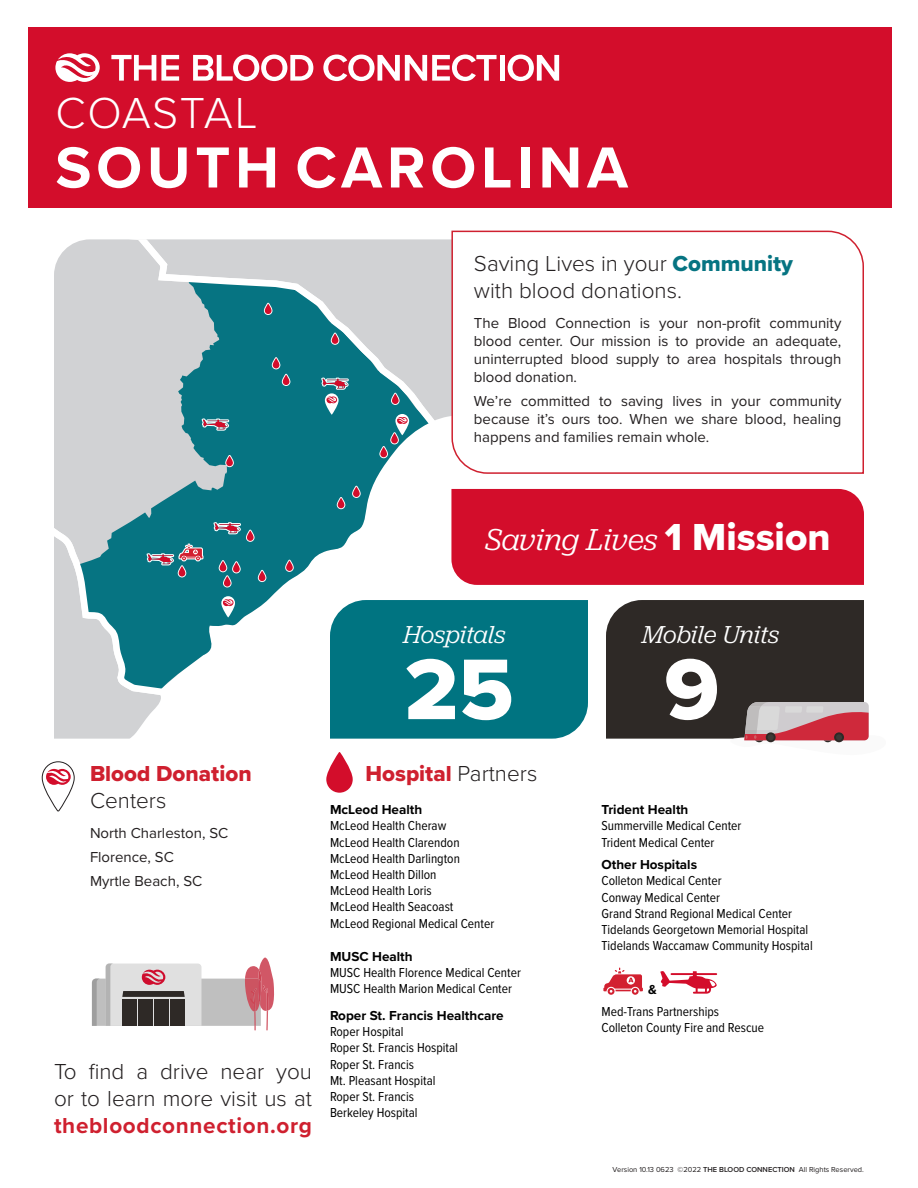
<style>
.page{position:relative;width:918px;height:1188px;background:#fff}
.page>*{position:absolute;margin:0;border:0;box-sizing:border-box;transform-origin:0 0}
.Hospital{font:89.25px "Proxima Nova Extrabld";color:#fff}
.Head{font:700 60px "Proxima Nova";letter-spacing:.08em;color:#fff}
.Head-2{font:300 45px "Proxima Nova";letter-spacing:.03em;color:#fff}
.Hospital-2{font:italic 31.5px "Jubilat";color:#fff}
.Hospital-3{font:italic 25.5px "Jubilat";letter-spacing:-.005em;color:#fff}
.Head-3{font:300 22.5px/27px "Proxima Nova";color:#231f20}
.t1{font:22.5px/27px "Proxima Nova Extrabld";color:#cf202f}
.t2{font:15px/18px "Proxima Nova";color:#231f20;text-align:justify}
.Hospital__Letter_V{font:13.5px/16.2px "Proxima Nova Cond";color:#000}
.Health_System__Lette{font:700 13.5px "Proxima Nova";color:#000}
.t3{font:7.5px "Proxima Nova";color:#231f20}
.s1{font-family:"Proxima Nova Extrabld";font-weight:400;color:#067482}
.s2{font-family:"Proxima Nova Extrabld";font-style:normal;font-size:39px}
.s3{font-family:"Proxima Nova";font-weight:300;color:#231f20}
.s4{font-weight:700;color:#cf202f}
.s5{font-family:"Proxima Nova";font-weight:700}
.s6{font-weight:600}
</style>
<div class="page">
<svg style="left:603px;top:967px;width:40px;height:28px"></svg>
<svg style="left:660px;top:971px;width:57px;height:23px"></svg>
<div style="left:28px;top:27px;width:864px;height:180px;background:#d30d2b"></div>
<svg style="left:193px;top:55px;width:120px;height:26px"></svg>
<svg style="left:111px;top:55px;width:68px;height:26px"></svg>
<svg style="left:323px;top:55px;width:174px;height:26px"></svg>
<div style="left:500px;top:55px;width:5px;height:26px;background:#fff"></div>
<svg style="left:508px;top:55px;width:51px;height:26px"></svg>
<svg style="left:55px;top:53px;width:45px;height:29px"></svg>
<svg style="left:42px;top:761px;width:33px;height:51px"></svg>
<svg style="left:92px;top:239px;width:496px;height:500px"></svg>
<svg style="left:172px;top:436px;width:257px;height:256px;fill:#067482"></svg>
<svg style="left:92px;top:239px;width:352px;height:197px;background:#78aab1"></svg>
<svg style="left:54px;top:239px;width:38px;height:500px;background:#d5d6d8"></svg>
<svg style="left:54px;top:246px;width:118px;height:454px;background:#aac1c5"></svg>
<svg style="left:202px;top:418px;width:27px;height:13px"></svg>
<svg style="left:214px;top:522px;width:41px;height:20px"></svg>
<svg style="left:225px;top:455px;width:9px;height:12px"></svg>
<svg style="left:331px;top:333px;width:8px;height:12px"></svg>
<svg style="left:391px;top:393px;width:9px;height:12px"></svg>
<svg style="left:352px;top:486px;width:9px;height:12px"></svg>
<svg style="left:337px;top:497px;width:8px;height:12px"></svg>
<svg style="left:272px;top:357px;width:18px;height:29px"></svg>
<svg style="left:264px;top:303px;width:8px;height:12px"></svg>
<svg style="left:258px;top:570px;width:8px;height:12px"></svg>
<svg style="left:147px;top:542px;width:58px;height:35px;background:#477986"></svg>
<svg style="left:219px;top:560px;width:22px;height:28px"></svg>
<svg style="left:285px;top:560px;width:9px;height:12px"></svg>
<svg style="left:221px;top:596px;width:14px;height:21px"></svg>
<svg style="left:379px;top:414px;width:30px;height:44px"></svg>
<svg style="left:321px;top:378px;width:28px;height:37px"></svg>
<div style="left:451px;top:489px;width:413px;height:96px;background:#d30d2b"></div>
<svg style="left:451px;top:230px;width:413px;height:245px"></svg>
<div style="left:330px;top:600px;width:258px;height:139px;background:#007481"></div>
<svg style="left:92px;top:958px;width:182px;height:73px"></svg>
<svg style="left:606px;top:600px;width:263px;height:143px;background:#4a3e3c"></svg>
<svg style="left:326px;top:752px;width:27px;height:41px"></svg>
<p class="Head-2" style="left:55px;top:80px;width:204px">COASTAL</p>
<p class="Head" style="left:55px;top:123px;width:574px">SOUTH CAROLINA</p>
<p class="Head-3" style="left:474px;top:249px;width:321px">Saving Lives in your <span class="s1">Community </span>with blood donations.</p>
<p class="t2" style="left:474px;top:313px;width:369px">The Blood Connection is your non-profit community blood center. Our mission is to provide an adequate, uninterrupted blood supply to area hospitals through blood donation.</p>
<p class="t2" style="left:474px;top:391px;width:369px">We’re committed to saving lives in your community because it’s ours too. When we share blood, healing happens and families remain whole.</p>
<p class="Hospital-2" style="left:485px;top:520px;width:347px">Saving Lives <span class="s2">1 Mission</span></p>
<p class="t1" style="left:90px;top:760px;width:163px">Blood Donation<br><span class="s3">Centers</span></p>
<p class="t2" style="left:90px;top:824px;width:140px">North Charleston, SC</p>
<p class="t2" style="left:90px;top:848px;width:85px">Florence, SC</p>
<p class="t2" style="left:90px;top:872px;width:114px">Myrtle Beach, SC</p>
<p class="Head-3" style="left:54px;top:1057px;width:260px;text-align:justify">To find a drive near you or to learn more visit us at <span class="s4">thebloodconnection.org</span></p>
<p class="Hospital-3" style="left:404px;top:619px;width:103px">Hospitals</p>
<p class="Hospital" style="left:404px;top:623px;width:111px">25</p>
<p class="t1" style="left:366px;top:760px;width:173px">Hospital <span class="s3">Partners</span></p>
<p class="Health_System__Lette" style="left:330px;top:800px;width:94px">McLeod Health</p>
<p class="Hospital__Letter_V" style="left:330px;top:817px;width:166px">McLeod Health Cheraw<br>McLeod Health Clarendon<br>McLeod Health Darlington<br>McLeod Health Dillon<br>McLeod Health Loris<br>McLeod Health Seacoast<br>McLeod Regional Medical Center</p>
<p class="Hospital__Letter_V" style="left:330px;top:948px;width:193px"><span class="s5">MUSC Health<br></span>MUSC Health Florence Medical Center<br>MUSC Health Marion Medical Center</p>
<p class="Hospital__Letter_V" style="left:330px;top:1007px;width:175px"><span class="s5">Roper St. Francis Healthcare<br></span>Roper Hospital<br>Roper St. Francis Hospital<br>Roper St. Francis<br>Mt. Pleasant Hospital<br>Roper St. Francis<br>Berkeley Hospital</p>
<p class="Hospital-3" style="left:642px;top:619px;width:139px">Mobile Units</p>
<p class="Hospital" style="left:664px;top:623px;width:57px">9</p>
<p class="Health_System__Lette" style="left:602px;top:800px;width:88px">Trident Health</p>
<p class="Hospital__Letter_V" style="left:602px;top:817px;width:142px">Summerville Medical Center<br>Trident Medical Center</p>
<p class="Health_System__Lette" style="left:602px;top:855px;width:97px">Other Hospitals</p>
<p class="Hospital__Letter_V" style="left:602px;top:872px;width:213px">Colleton Medical Center<br>Conway Medical Center<br>Grand Strand Regional Medical Center Tidelands Georgetown Memorial Hospital Tidelands Waccamaw Community Hospital</p>
<p class="Health_System__Lette" style="left:648px;top:979px;width:10px">&amp;</p>
<p class="Hospital__Letter_V" style="left:602px;top:1003px;width:164px">Med-Trans Partnerships<br>Colleton County Fire and Rescue</p>
<p class="t3" style="left:613px;top:1164px;width:253px">Version 10.13 0623 ©2022 <span class="s6">THE BLOOD CONNECTION</span> All Rights Reserved.</p>
</div>
